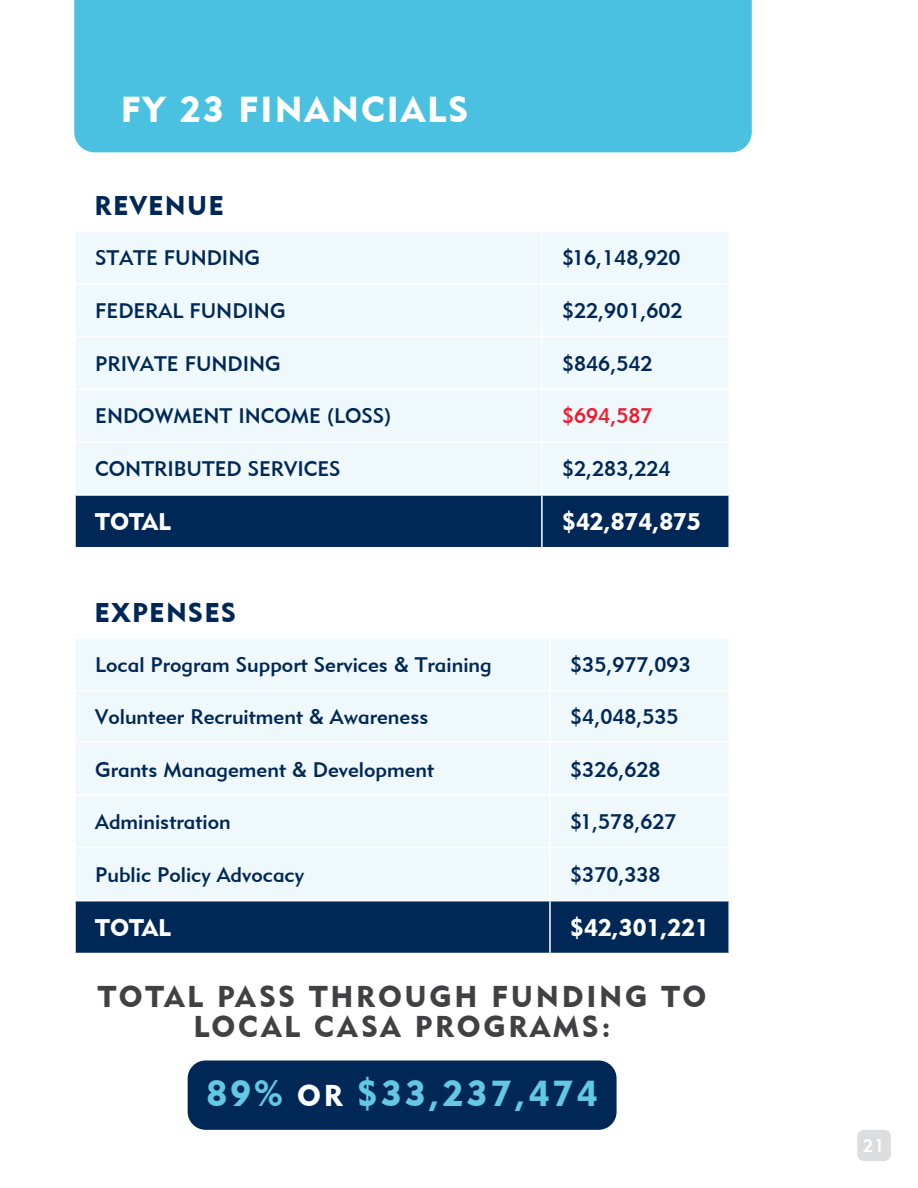
<style>
.page{position:relative;width:918px;height:1188px;background:#fff}
.page>*{position:absolute;margin:0;border:0;box-sizing:border-box;transform-origin:0 0}
.t1{font:36px "Geometric 415 BT Black A";letter-spacing:.09em;color:#64c7e3}
.t2{font:36px "Geometric 415 BT Black A";letter-spacing:.06em;color:#fff}
.t3{font:30px/30px "Geometric 415 BT Black A";letter-spacing:.09em;color:#414042;text-align:center}
.t4{font:27px "Geometric 415 BT Black A";letter-spacing:.05em;color:#002856}
.t5{font:24px "Geometric 415 BT Black A";color:#fff}
.t6{font:21px "Geometric 415 BT Medium A";color:#002856}
.t7{font:21px "Geometric 415 BT Medium A";color:#ed1c2e}
.t8{font:18px "Geometric 415 BT Medium A";color:#fff}
.s1{font-size:30px;color:#fff}
</style>
<div class="page">
<div style="left:857px;top:1130px;width:34px;height:31px;background:#dcddde;border-radius:7px"></div>
<div style="left:74px;top:0;width:678px;height:152px;background:#4ac1e0"></div>
<div style="left:76px;top:232px;width:652px;height:262px;background:#eff8fb"></div>
<div style="left:76px;top:496px;width:652px;height:51px;background:#002856"></div>
<hr style="left:541px;top:232px;width:2px;height:51px;background:#fff">
<hr style="left:74px;top:283px;width:468px;height:1px;background:#fff">
<hr style="left:542px;top:283px;width:188px;height:1px;background:#fff">
<hr style="left:541px;top:284px;width:2px;height:52px;background:#fff">
<hr style="left:74px;top:336px;width:468px;height:1px;background:#fff">
<hr style="left:542px;top:336px;width:188px;height:1px;background:#fff">
<hr style="left:541px;top:337px;width:2px;height:51px;background:#fff">
<hr style="left:74px;top:388px;width:468px;height:2px;background:#fff">
<hr style="left:542px;top:388px;width:188px;height:2px;background:#fff">
<hr style="left:541px;top:390px;width:2px;height:51px;background:#fff">
<hr style="left:74px;top:441px;width:468px;height:2px;background:#fff">
<hr style="left:542px;top:441px;width:188px;height:2px;background:#fff">
<hr style="left:541px;top:443px;width:2px;height:51px;background:#fff">
<hr style="left:541px;top:496px;width:2px;height:51px;background:#fff">
<div style="left:76px;top:639px;width:652px;height:261px;background:#eff8fb"></div>
<div style="left:76px;top:901px;width:652px;height:52px;background:#002856"></div>
<hr style="left:549px;top:639px;width:2px;height:51px;background:#fff">
<hr style="left:74px;top:690px;width:476px;height:2px;background:#fff">
<hr style="left:550px;top:690px;width:180px;height:2px;background:#fff">
<hr style="left:549px;top:692px;width:2px;height:49px;background:#fff">
<hr style="left:74px;top:741px;width:476px;height:2px;background:#fff">
<hr style="left:550px;top:741px;width:180px;height:2px;background:#fff">
<hr style="left:549px;top:743px;width:2px;height:51px;background:#fff">
<hr style="left:74px;top:794px;width:476px;height:2px;background:#fff">
<hr style="left:550px;top:794px;width:180px;height:2px;background:#fff">
<hr style="left:549px;top:796px;width:2px;height:51px;background:#fff">
<hr style="left:74px;top:847px;width:476px;height:1px;background:#fff">
<hr style="left:550px;top:847px;width:180px;height:1px;background:#fff">
<hr style="left:549px;top:848px;width:2px;height:52px;background:#fff">
<hr style="left:549px;top:901px;width:2px;height:52px;background:#fff">
<div style="left:188px;top:1060px;width:429px;height:70px;background:#002856;border-radius:18px"></div>
<h1 class="t2" style="left:121px;top:88px;width:349px">FY 23 FINANCIALS</h1>
<p class="t4" style="left:94px;top:189px;width:131px">REVENUE</p>
<p class="t6" style="left:95px;top:245px;width:166px">STATE FUNDING</p>
<p class="t6" style="left:562px;top:245px;width:120px">$16,148,920</p>
<p class="t6" style="left:95px;top:298px;width:192px">FEDERAL FUNDING</p>
<p class="t6" style="left:562px;top:298px;width:122px">$22,901,602</p>
<p class="t6" style="left:95px;top:351px;width:187px">PRIVATE FUNDING</p>
<p class="t6" style="left:562px;top:351px;width:92px">$846,542</p>
<p class="t6" style="left:95px;top:403px;width:298px">ENDOWMENT INCOME (LOSS)</p>
<p class="t7" style="left:562px;top:403px;width:92px">$694,587</p>
<p class="t6" style="left:95px;top:456px;width:247px">CONTRIBUTED SERVICES</p>
<p class="t6" style="left:562px;top:456px;width:110px">$2,283,224</p>
<p class="t5" style="left:95px;top:507px;width:77px">TOTAL</p>
<p class="t5" style="left:562px;top:507px;width:140px">$42,874,875</p>
<p class="t4" style="left:94px;top:596px;width:143px">EXPENSES</p>
<p class="t6" style="left:95px;top:652px;width:398px">Local Program Support Services &amp; Training</p>
<p class="t6" style="left:570px;top:652px;width:122px">$35,977,093</p>
<p class="t6" style="left:95px;top:704px;width:335px">Volunteer Recruitment &amp; Awareness</p>
<p class="t6" style="left:570px;top:704px;width:110px">$4,048,535</p>
<p class="t6" style="left:95px;top:756px;width:341px">Grants Management &amp; Development</p>
<p class="t6" style="left:570px;top:756px;width:92px">$326,628</p>
<p class="t6" style="left:95px;top:809px;width:137px">Administration</p>
<p class="t6" style="left:570px;top:809px;width:108px">$1,578,627</p>
<p class="t6" style="left:95px;top:862px;width:210px">Public Policy Advocacy</p>
<p class="t6" style="left:570px;top:862px;width:92px">$370,338</p>
<p class="t5" style="left:95px;top:913px;width:77px">TOTAL</p>
<p class="t5" style="left:570px;top:913px;width:140px">$42,301,221</p>
<h2 class="t3" style="left:98px;top:981px;width:610px">TOTAL PASS THROUGH FUNDING TO<br>LOCAL CASA PROGRAMS:</h2>
<h1 class="t1" style="left:206px;top:1072px;width:393px">89% <span class="s1">OR</span> $33,237,474</h1>
<p class="t8" style="left:863px;top:1135px;width:23px">21</p>
</div>
